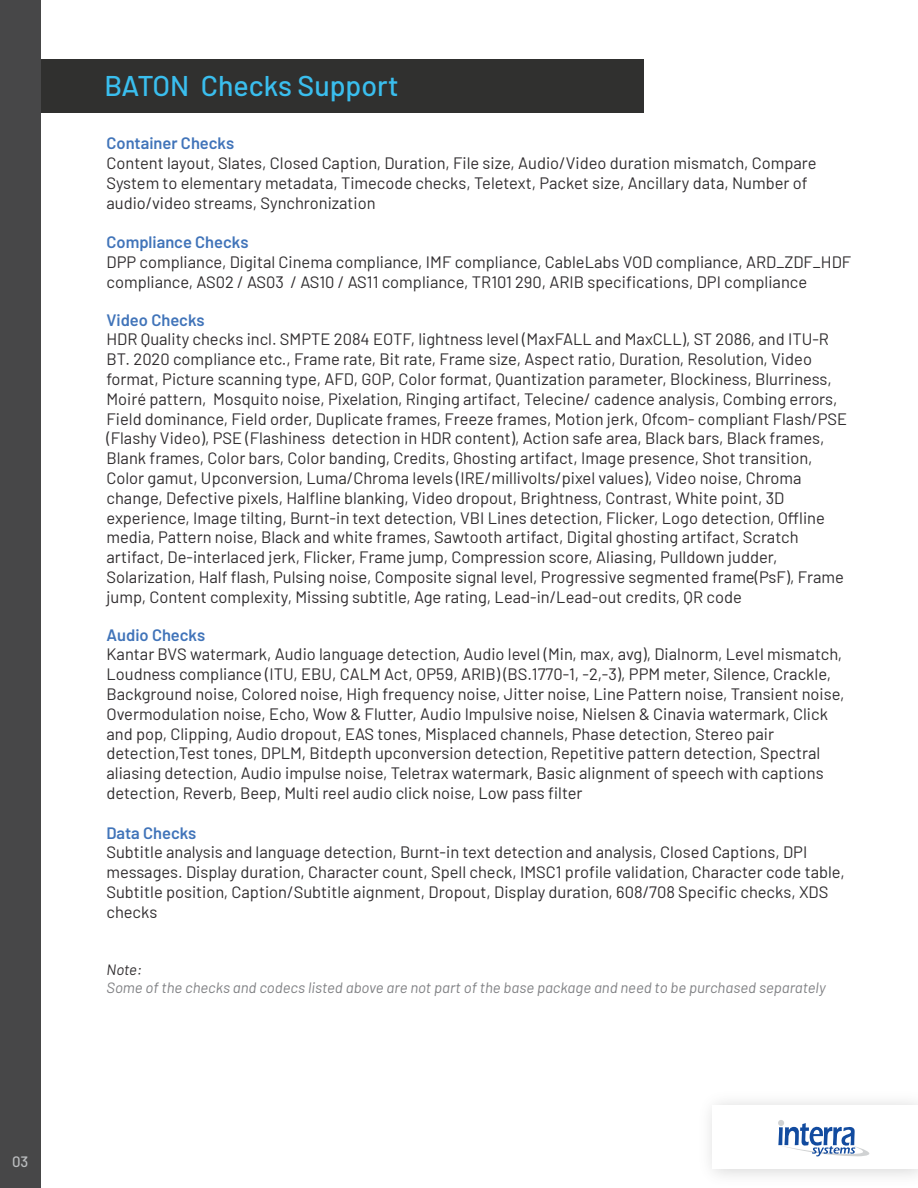
<style>
.page{position:relative;width:918px;height:1188px;background:#fff}
.page>*{position:absolute;margin:0;border:0;box-sizing:border-box;transform-origin:0 0}
.t1{font:500 28.5px "Barlow";color:#3abeee}
.t2{font:16.5px/19.8px "Barlow";color:#302d2f}
.t3{font:600 16.5px "Barlow";color:#4174b9}
.t4{font:italic 15px "Barlow";color:#808184}
.t5{font:italic 15px "Barlow";color:#302d2f}
.t6{font:500 15px "Barlow";color:#bbbdbf}
</style>
<div class="page">
<div style="left:0;top:60px;width:643px;height:53px;background:#30302f"></div>
<div style="left:0;top:0;width:40px;height:1188px;background:#474748"></div>
<svg style="left:778px;top:1120px;width:92px;height:37px"></svg>
<p class="t6" style="left:12px;top:1151px;width:18px">03</p>
<h1 class="t1" style="left:104px;top:65px;width:296px">BATON Checks Support</h1>
<p class="t3" style="left:106px;top:131px;width:129px">Container Checks</p>
<p class="t2" style="left:106px;top:152px;width:712px">Content layout, Slates, Closed Caption, Duration, File size, Audio/Video duration mismatch, Compare<br>System to elementary metadata, Timecode checks, Teletext, Packet size, Ancillary data, Number of audio/video streams, Synchronization</p>
<p class="t3" style="left:106px;top:230px;width:143px">Compliance Checks</p>
<p class="t2" style="left:106px;top:251px;width:746px">DPP compliance, Digital Cinema compliance, IMF compliance, CableLabs VOD compliance, ARD_ZDF_HDF compliance, AS02 / AS03 / AS10 / AS11 compliance, TR101 290, ARIB specifications, DPI compliance</p>
<p class="t3" style="left:106px;top:307px;width:100px">Video Checks</p>
<p class="t2" style="left:106px;top:328px;width:742px">HDR Quality checks incl. SMPTE 2084 EOTF, lightness level (MaxFALL and MaxCLL), ST 2086, and ITU-R BT. 2020 compliance etc., Frame rate, Bit rate, Frame size, Aspect ratio, Duration, Resolution, Video format, Picture scanning type, AFD, GOP, Color format, Quantization parameter, Blockiness, Blurriness, Moiré pattern, Mosquito noise, Pixelation, Ringing artifact, Telecine/ cadence analysis, Combing errors, Field dominance, Field order, Duplicate frames, Freeze frames, Motion jerk, Ofcom- compliant Flash/PSE (Flashy Video), PSE (Flashiness detection in HDR content), Action safe area, Black bars, Black frames, Blank frames, Color bars, Color banding, Credits, Ghosting artifact, Image presence, Shot transition, Color gamut, Upconversion, Luma/Chroma levels (IRE/millivolts/pixel values), Video noise, Chroma change, Defective pixels, Halfline blanking, Video dropout, Brightness, Contrast, White point, 3D experience, Image tilting, Burnt-in text detection, VBI Lines detection, Flicker, Logo detection, Offline media, Pattern noise, Black and white frames, Sawtooth artifact, Digital ghosting artifact, Scratch artifact, De-interlaced jerk, Flicker, Frame jump, Compression score, Aliasing, Pulldown judder, Solarization, Half flash, Pulsing noise, Composite signal level, Progressive segmented frame(PsF), Frame jump, Content complexity, Missing subtitle, Age rating, Lead-in/Lead-out credits, QR code</p>
<p class="t3" style="left:106px;top:622px;width:100px">Audio Checks</p>
<p class="t2" style="left:106px;top:643px;width:740px">Kantar BVS watermark, Audio language detection, Audio level (Min, max, avg), Dialnorm, Level mismatch, Loudness compliance (ITU, EBU, CALM Act, OP59, ARIB) (BS.1770-1, -2,-3), PPM meter, Silence, Crackle, Background noise, Colored noise, High frequency noise, Jitter noise, Line Pattern noise, Transient noise, Overmodulation noise, Echo, Wow &amp; Flutter, Audio Impulsive noise, Nielsen &amp; Cinavia watermark, Click and pop, Clipping, Audio dropout, EAS tones, Misplaced channels, Phase detection, Stereo pair detection,Test tones, DPLM, Bitdepth upconversion detection, Repetitive pattern detection, Spectral aliasing detection, Audio impulse noise, Teletrax watermark, Basic alignment of speech with captions detection, Reverb, Beep, Multi reel audio click noise, Low pass filter</p>
<p class="t3" style="left:106px;top:820px;width:91px">Data Checks</p>
<p class="t2" style="left:106px;top:841px;width:740px">Subtitle analysis and language detection, Burnt-in text detection and analysis, Closed Captions, DPI messages. Display duration, Character count, Spell check, IMSC1 profile validation, Character code table, Subtitle position, Caption/Subtitle aignment, Dropout, Display duration, 608/708 Specific checks, XDS checks</p>
<p class="t5" style="left:106px;top:959px;width:37px">Note:</p>
<p class="t4" style="left:106px;top:977px;width:721px">Some of the checks and codecs listed above are not part of the base package and need to be purchased separately</p>
</div>
